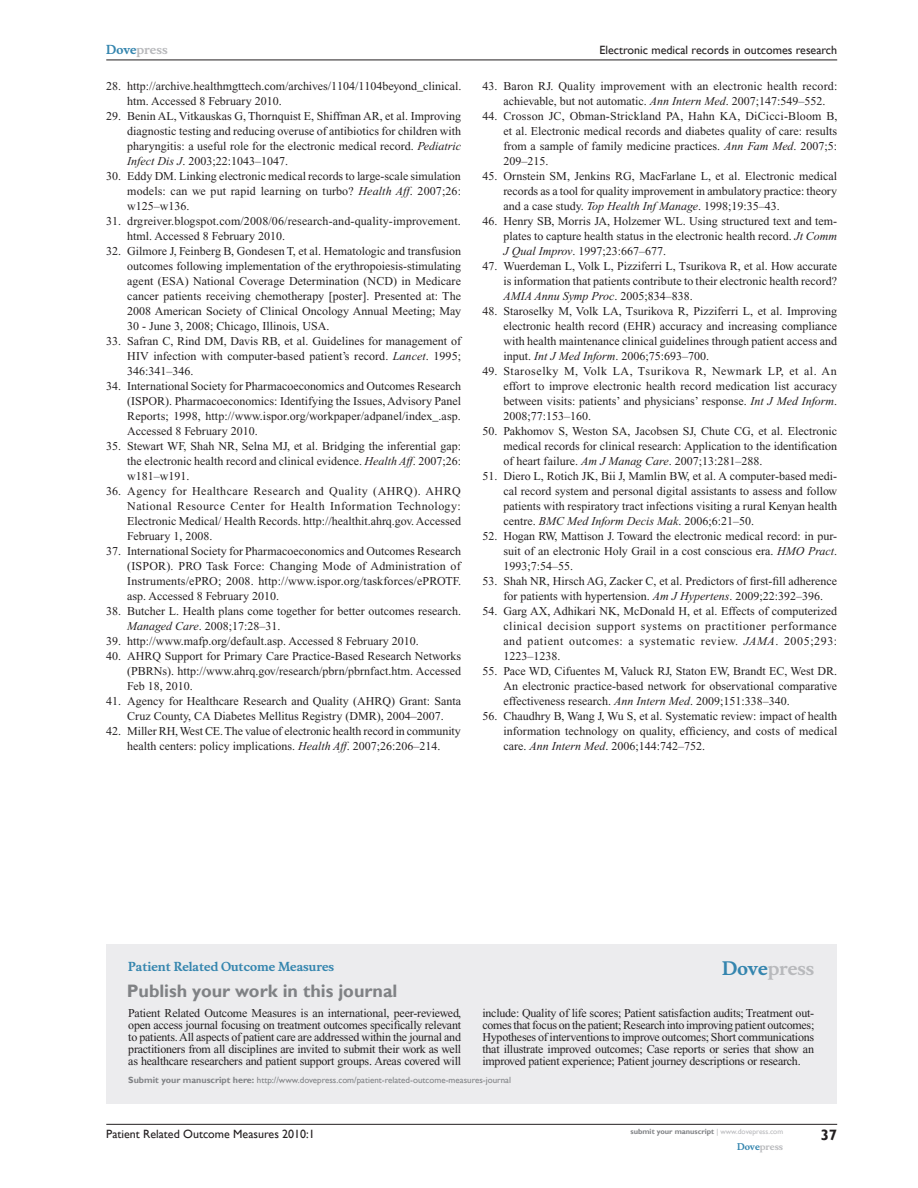
<style>
.page{position:relative;width:918px;height:1188px;background:#fff}
.page>*{position:absolute;margin:0;border:0;box-sizing:border-box;transform-origin:0 0}
.t1{font:700 18px "Gill Sans";color:#808285}
.t2{font:700 18px "Musee";color:#b8b9bc}
.t3{font:700 15px "Gill Sans";color:#231f20}
.t4{font:12px/15px "Times New Roman";color:#231f20;text-align:justify}
.t5{font:12px "Gill Sans";color:#231f20}
.t6{font:700 12px "Musee";color:#3485ae}
.t7{font:700 12px "Musee";color:#b8b9bc}
.t8{font:9px "Gill Sans";color:#808285}
.t9{font:700 9px "Musee";color:#b8b9bc}
.t10{font:700 7.5px "Gill Sans";color:#808285}
.s1{color:#3485ae}
.s2{font-style:italic}
.s3{font-weight:700}
.s4{font-weight:400;color:#b8b9bc}
</style>
<div class="page">
<div style="left:106px;top:944px;width:731px;height:159px;background:#ececee"></div>
<hr style="left:106px;top:1124px;width:731px;height:1px;background:#231f20">
<hr style="left:106px;top:60px;width:731px;height:1px;background:#231f20">
<p class="t7" style="left:106px;top:43px;width:63px"><span class="s1">Dove</span>press</p>
<p class="t5" style="left:600px;top:43px;width:239px">Electronic medical records in outcomes research</p>
<p class="t4" style="left:127px;top:79px;width:336px;text-indent:-21px">28. http://archive.healthmgttech.com/archives/1104/1104beyond_clinical. htm. Accessed 8 February 2010.</p>
<p class="t4" style="left:127px;top:109px;width:335px;text-indent:-21px">29. Benin AL, Vitkauskas G, Thornquist E, Shiffman AR, et al. Improving diagnostic testing and reducing overuse of antibiotics for children with pharyngitis: a useful role for the electronic medical record. <span class="s2">Pediatric Infect Dis J</span>. 2003;22:1043–1047.</p>
<p class="t4" style="left:127px;top:169px;width:335px;text-indent:-21px">30. Eddy DM. Linking electronic medical records to large-scale simulation models: can we put rapid learning on turbo? <span class="s2">Health Aff</span>. 2007;26: w125–w136.</p>
<p class="t4" style="left:127px;top:214px;width:335px;text-indent:-21px">31. drgreiver.blogspot.com/2008/06/research-and-quality-improvement. html. Accessed 8 February 2010.</p>
<p class="t4" style="left:127px;top:244px;width:335px;text-indent:-21px">32. Gilmore J, Feinberg B, Gondesen T, et al. Hematologic and transfusion outcomes following implementation of the erythropoiesis-stimulating agent (ESA) National Coverage Determination (NCD) in Medicare cancer patients receiving chemotherapy [poster]. Presented at: The 2008 American Society of Clinical Oncology Annual Meeting; May 30 - June 3, 2008; Chicago, Illinois, USA.</p>
<p class="t4" style="left:127px;top:334px;width:335px;text-indent:-21px">33. Safran C, Rind DM, Davis RB, et al. Guidelines for management of HIV infection with computer-based patient’s record. <span class="s2">Lancet</span>. 1995; 346:341–346.</p>
<p class="t4" style="left:127px;top:379px;width:335px;text-indent:-21px">34. International Society for Pharmacoeconomics and Outcomes Research (ISPOR). Pharmacoeconomics: Identifying the Issues, Advisory Panel Reports; 1998, http://www.ispor.org/workpaper/adpanel/index_.asp.<br>Accessed 8 February 2010.</p>
<p class="t4" style="left:127px;top:439px;width:335px;text-indent:-21px">35. Stewart WF, Shah NR, Selna MJ, et al. Bridging the inferential gap: the electronic health record and clinical evidence. <span class="s2">Health Aff</span>. 2007;26: w181–w191.</p>
<p class="t4" style="left:127px;top:484px;width:335px;text-indent:-21px">36. Agency for Healthcare Research and Quality (AHRQ). AHRQ National Resource Center for Health Information Technology:<br>Electronic Medical/ Health Records. http://healthit.ahrq.gov. Accessed February 1, 2008.</p>
<p class="t4" style="left:127px;top:544px;width:335px;text-indent:-21px">37. International Society for Pharmacoeconomics and Outcomes Research (ISPOR). PRO Task Force: Changing Mode of Administration of Instruments/ePRO; 2008. http://www.ispor.org/taskforces/ePROTF. asp. Accessed 8 February 2010.</p>
<p class="t4" style="left:127px;top:604px;width:335px;text-indent:-21px">38. Butcher L. Health plans come together for better outcomes research.<br><span class="s2">Managed Care</span>. 2008;17:28–31.</p>
<p class="t4" style="left:106px;top:634px;width:314px">39. http://www.mafp.org/default.asp. Accessed 8 February 2010.</p>
<p class="t4" style="left:127px;top:649px;width:335px;text-indent:-21px">40. AHRQ Support for Primary Care Practice-Based Research Networks (PBRNs). http://www.ahrq.gov/research/pbrn/pbrnfact.htm. Accessed Feb 18, 2010.</p>
<p class="t4" style="left:106px;top:694px;width:356px;text-align:center">41. Agency for Healthcare Research and Quality (AHRQ) Grant: Santa<br>Cruz County, CA Diabetes Mellitus Registry (DMR), 2004–2007.</p>
<p class="t4" style="left:106px;top:724px;width:356px;text-align:center">42. Miller RH, West CE. The value of electronic health record in community health centers: policy implications. <span class="s2">Health Aff</span>. 2007;26:206–214.</p>
<p class="t4" style="left:503px;top:79px;width:336px;text-indent:-21px">43. Baron RJ. Quality improvement with an electronic health record: achievable, but not automatic. <span class="s2">Ann Intern Med</span>. 2007;147:549–552.</p>
<p class="t4" style="left:503px;top:109px;width:335px;text-indent:-21px">44. Crosson JC, Obman-Strickland PA, Hahn KA, DiCicci-Bloom B, et al. Electronic medical records and diabetes quality of care: results from a sample of family medicine practices. <span class="s2">Ann Fam Med</span>. 2007;5:<br>209–215.</p>
<p class="t4" style="left:503px;top:169px;width:335px;text-indent:-21px">45. Ornstein SM, Jenkins RG, MacFarlane L, et al. Electronic medical records as a tool for quality improvement in ambulatory practice: theory and a case study. <span class="s2">Top Health Inf Manage</span>. 1998;19:35–43.</p>
<p class="t4" style="left:503px;top:214px;width:335px;text-indent:-21px">46. Henry SB, Morris JA, Holzemer WL. Using structured text and tem&shy;plates to capture health status in the electronic health record. <span class="s2">Jt Comm J Qual Improv</span>. 1997;23:667–677.</p>
<p class="t4" style="left:503px;top:259px;width:335px;text-indent:-21px">47. Wuerdeman L, Volk L, Pizziferri L, Tsurikova R, et al. How accurate is information that patients contribute to their electronic health record?<br><span class="s2">AMIA Annu Symp Proc</span>. 2005;834–838.</p>
<p class="t4" style="left:503px;top:304px;width:335px;text-indent:-21px">48. Staroselky M, Volk LA, Tsurikova R, Pizziferri L, et al. Improving electronic health record (EHR) accuracy and increasing compliance with health maintenance clinical guidelines through patient access and input. <span class="s2">Int J Med Inform</span>. 2006;75:693–700.</p>
<p class="t4" style="left:503px;top:364px;width:335px;text-indent:-21px">49. Staroselky M, Volk LA, Tsurikova R, Newmark LP, et al. An effort to improve electronic health record medication list accuracy between visits: patients’ and physicians’ response. <span class="s2">Int J Med Inform</span>.<br>2008;77:153–160.</p>
<p class="t4" style="left:503px;top:424px;width:335px;text-indent:-21px">50. Pakhomov S, Weston SA, Jacobsen SJ, Chute CG, et al. Electronic medical records for clinical research: Application to the identification of heart failure. <span class="s2">Am J Manag Care</span>. 2007;13:281–288.</p>
<p class="t4" style="left:503px;top:469px;width:335px;text-indent:-21px">51. Diero L, Rotich JK, Bii J, Mamlin BW, et al. A computer-based medi&shy;cal record system and personal digital assistants to assess and follow patients with respiratory tract infections visiting a rural Kenyan health centre. <span class="s2">BMC Med Inform Decis Mak</span>. 2006;6:21–50.</p>
<p class="t4" style="left:503px;top:529px;width:335px;text-indent:-21px">52. Hogan RW, Mattison J. Toward the electronic medical record: in pur&shy;suit of an electronic Holy Grail in a cost conscious era. <span class="s2">HMO Pract</span>.<br>1993;7:54–55.</p>
<p class="t4" style="left:482px;top:574px;width:356px;text-align:center">53. Shah NR, Hirsch AG, Zacker C, et al. Predictors of first-fill adherence for patients with hypertension. <span class="s2">Am J Hypertens</span>. 2009;22:392–396.</p>
<p class="t4" style="left:503px;top:604px;width:335px;text-indent:-21px">54. Garg AX, Adhikari NK, McDonald H, et al. Effects of computerized clinical decision support systems on practitioner performance and patient outcomes: a systematic review. <span class="s2">JAMA</span>. 2005;293:<br>1223–1238.</p>
<p class="t4" style="left:503px;top:664px;width:335px;text-indent:-21px">55. Pace WD, Cifuentes M, Valuck RJ, Staton EW, Brandt EC, West DR.<br>An electronic practice-based network for observational comparative effectiveness research. <span class="s2">Ann Intern Med</span>. 2009;151:338–340.</p>
<p class="t4" style="left:503px;top:709px;width:336px;text-indent:-21px">56. Chaudhry B, Wang J, Wu S, et al. Systematic review: impact of health information technology on quality, efficiency, and costs of medical care. <span class="s2">Ann Intern Med</span>. 2006;144:742–752.</p>
<p class="t6" style="left:128px;top:959px;width:207px">Patient Related Outcome Measures</p>
<h1 class="t1" style="left:127px;top:980px;width:272px">Publish your work in this journal</h1>
<h1 class="t2" style="left:722px;top:958px;width:94px"><span class="s1">Dove</span>press</h1>
<p class="t4" style="left:128px;top:1007px;width:334px;line-height:12px">Patient Related Outcome Measures is an international, peer-reviewed, open access journal focusing on treatment outcomes specifically relevant to patients. All aspects of patient care are addressed within the journal and practitioners from all disciplines are invited to submit their work as well as healthcare researchers and patient support groups. Areas covered will</p>
<p class="t4" style="left:482px;top:1007px;width:333px;line-height:12px">include: Quality of life scores; Patient satisfaction audits; Treatment out&shy;comes that focus on the patient; Research into improving patient outcomes; Hypotheses of interventions to improve outcomes; Short communications that illustrate improved outcomes; Case reports or series that show an improved patient experience; Patient journey descriptions or research.</p>
<p class="t8" style="left:128px;top:1075px;width:384px"><span class="s3">Submit your manuscript here:</span> http://www.dovepress.com/patient-related-outcome-measures-journal</p>
<p class="t5" style="left:106px;top:1127px;width:210px">Patient Related Outcome Measures 2010:1</p>
<p class="t10" style="left:631px;top:1127px;width:154px">submit your manuscript <span class="s4">| www.dovepress.com</span></p>
<p class="t9" style="left:737px;top:1141px;width:48px"><span class="s1">Dove</span>press</p>
<p class="t3" style="left:821px;top:1126px;width:18px">37</p>
</div>
